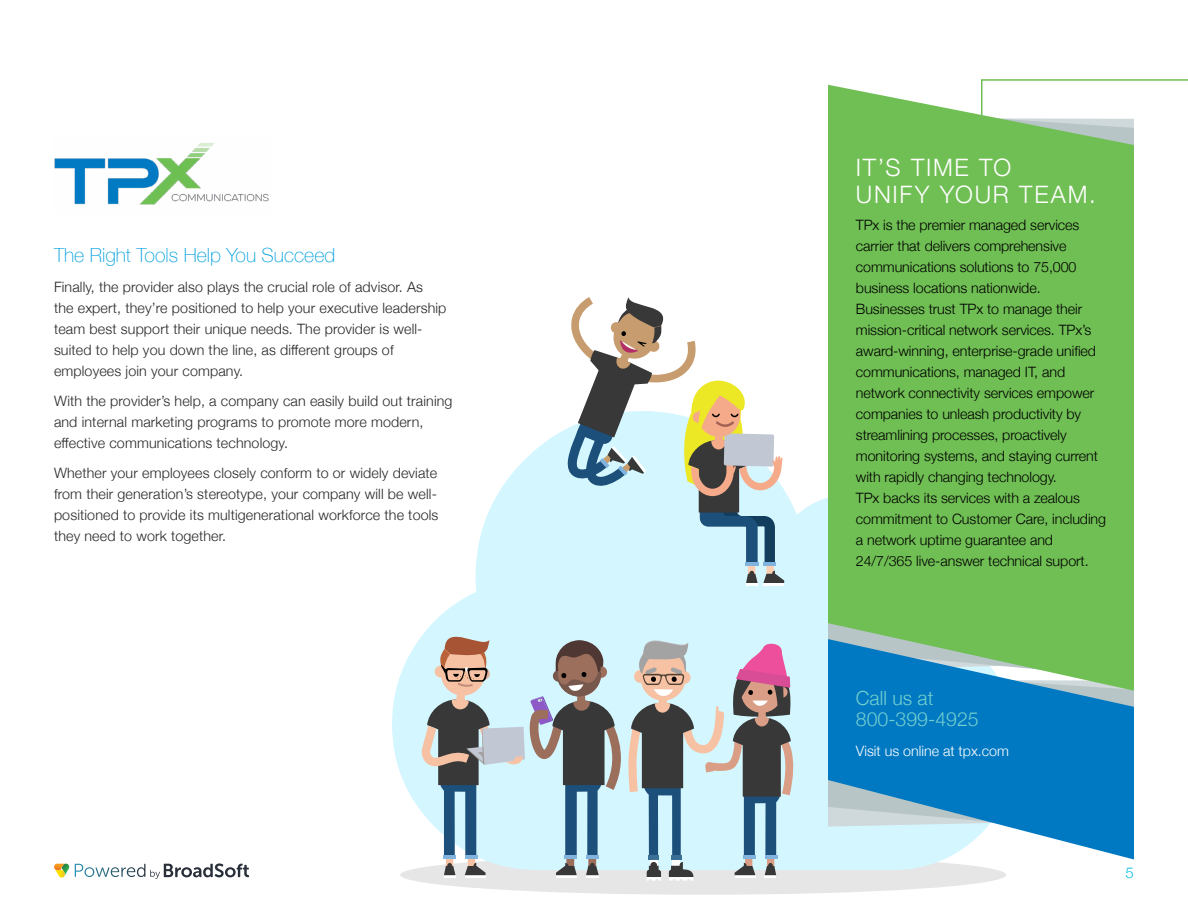
<style>
.page{position:relative;width:1188px;height:918px;background:#fff}
.page>*{position:absolute;margin:0;border:0;box-sizing:border-box;transform-origin:0 0}
.t1{font:300 24px/27px "Helvetica Neue";letter-spacing:.07em;color:#fff}
.t2{font:100 19.5px "Helvetica Neue";color:#00a0dd}
.t3{font:300 19.5px/21px "Helvetica Neue";color:#72cecf}
.t4{font:300 15px "Helvetica Neue";color:#0dbfdb}
.t5{font:300 14.25px/21px "Helvetica Neue";letter-spacing:.01em;color:#262626}
.t6{font:300 14.25px/21px "Helvetica Neue";letter-spacing:-.005em;color:#000}
.t7{font:300 14.25px "Helvetica Neue";color:#fff}
</style>
<div class="page">
<svg style="left:54px;top:863px;width:195px;height:16px"></svg>
<div style="left:400px;top:855px;width:606px;height:40px;background:#e6e6e6;border-radius:50%"></div>
<svg style="left:392px;top:428px;width:604px;height:442px;fill:#d4f7ff"></svg>
<div style="left:766px;top:566px;width:8px;height:9px;background:#fccfb3"></div>
<hr style="left:763px;top:562px;width:13px;height:4px;background:#80b3de">
<div style="left:748px;top:566px;width:7px;height:9px;background:#fccfb3"></div>
<svg style="left:746px;top:571px;width:38px;height:14px"></svg>
<hr style="left:745px;top:562px;width:14px;height:4px;background:#80b3de">
<svg style="left:421px;top:622px;width:373px;height:259px;background:#adbbc1"></svg>
<svg style="left:568px;top:297px;width:215px;height:266px"></svg>
<div style="left:828px;top:85px;width:306px;height:554px;background:#70bf54"></div>
<svg style="left:828px;top:639px;width:306px;height:220px;background:#3d99c1"></svg>
<svg style="left:980px;top:79px;width:208px;height:50px"></svg>
<img style="left:54px;top:143px;width:215px;height:62px">
<h2 class="t2" style="left:54px;top:240px;width:283px">The Right Tools Help You Succeed</h2>
<p class="t5" style="left:54px;top:275px;width:394px">Finally, the provider also plays the crucial role of advisor. As<br>the expert, they’re positioned to help your executive leadership team best support their unique needs. The provider is well&shy;suited to help you down the line, as different groups of employees join your company.</p>
<p class="t5" style="left:54px;top:389px;width:400px">With the provider’s help, a company can easily build out training and internal marketing programs to promote more modern, effective communications technology.</p>
<p class="t5" style="left:54px;top:461px;width:386px;text-align:justify">Whether your employees closely conform to or widely deviate from their generation’s stereotype, your company will be well&shy;positioned to provide its multigenerational workforce the tools they need to work together.</p>
<h1 class="t1" style="left:856px;top:152px;width:241px">IT’S TIME TO<br>UNIFY YOUR TEAM.</h1>
<p class="t6" style="left:856px;top:213px;width:252px">TPx is the premier managed services carrier that delivers comprehensive communications solutions to 75,000 business locations nationwide.<br>Businesses trust TPx to manage their mission-critical network services. TPx’s award-winning, enterprise-grade unified communications, managed IT, and network connectivity services empower companies to unleash productivity by streamlining processes, proactively monitoring systems, and staying current with rapidly changing technology.<br>TPx backs its services with a zealous commitment to Customer Care, including a network uptime guarantee and 24/7/365 live-answer technical suport.</p>
<h2 class="t3" style="left:856px;top:686px;width:124px">Call us at<br>800-399-4925</h2>
<p class="t7" style="left:856px;top:739px;width:155px">Visit us online at tpx.com</p>
<p class="t4" style="left:1126px;top:861px;width:10px">5</p>
</div>
